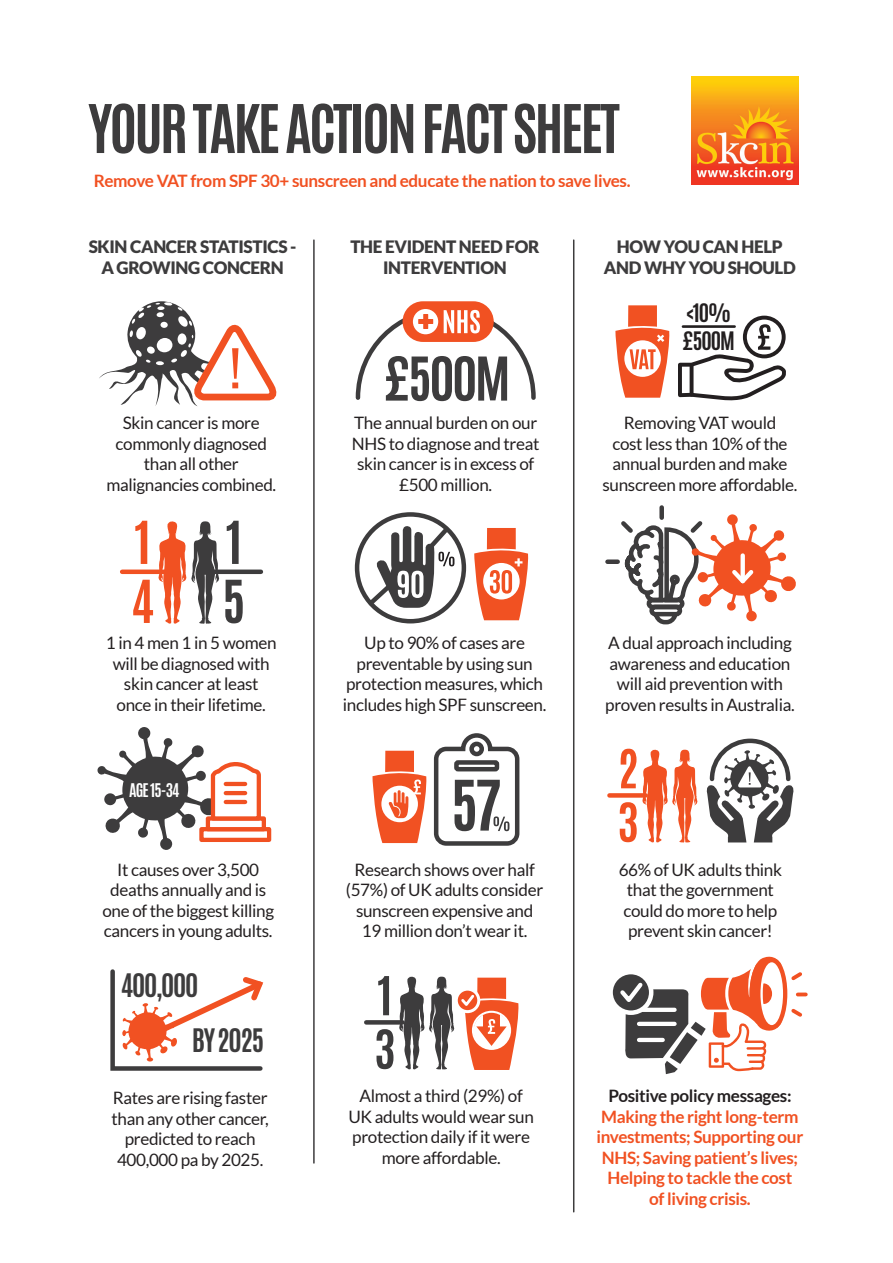
<style>
.page{position:relative;width:893px;height:1263px;background:#fff}
.page>*{position:absolute;margin:0;border:0;box-sizing:border-box;transform-origin:0 0}
.t1{font:700 57px "Antonio";letter-spacing:-.05em;color:#3d3c3d}
.t2{font:700 51.3px "Antonio";color:#3d3c3d}
.t3{font:700 27px "Antonio";letter-spacing:-.05em;color:#3d3c3d}
.t4{font:700 21.3px "Antonio";letter-spacing:-.05em;color:#231f20}
.t5{font:17.1px/20.5px "Lato";letter-spacing:-.02em;color:#231f20;text-align:center}
.t6{font:700 17.1px/20.5px "Lato";letter-spacing:-.02em;color:#f15122;text-align:center}
.t7{font:900 17.1px/20.5px "Lato";letter-spacing:-.02em;color:#3d3c3d;text-align:center}
.t8{font:700 17.1px "Lato";letter-spacing:-.02em;color:#231f20}
.t9{font:700 15.75px "Antonio";letter-spacing:-.05em;color:#fff}
</style>
<div class="page">
<hr style="left:313px;top:240px;width:2px;height:923px;background:#3d3c3d">
<hr style="left:573px;top:240px;width:1px;height:972px;background:#3d3c3d">
<svg style="left:227px;top:521px;width:12px;height:43px"></svg>
<svg style="left:225px;top:580px;width:18px;height:43px"></svg>
<div style="left:122px;top:569px;width:49px;height:5px;background:#f15122"></div>
<div style="left:208px;top:569px;width:53px;height:5px;background:#3d3c3d"></div>
<div style="left:355px;top:512px;width:111px;height:111px;border:4px solid #3d3c3d;border-radius:50%"></div>
<svg style="left:474px;top:528px;width:55px;height:92px"></svg>
<svg style="left:364px;top:523px;width:90px;height:86px"></svg>
<svg style="left:99px;top:301px;width:178px;height:106px"></svg>
<div style="left:199px;top:827px;width:72px;height:15px;background:#fff;border:4px solid #f15122"></div>
<svg style="left:263px;top:816px;width:3px;height:15px"></svg>
<svg style="left:97px;top:727px;width:166px;height:123px"></svg>
<hr style="left:226px;top:782px;width:19px;height:4px;background:#f15122">
<hr style="left:226px;top:791px;width:19px;height:4px;background:#f15122">
<hr style="left:226px;top:800px;width:19px;height:4px;background:#f15122">
<svg style="left:110px;top:969px;width:154px;height:102px"></svg>
<svg style="left:372px;top:733px;width:148px;height:113px"></svg>
<svg style="left:605px;top:505px;width:191px;height:120px"></svg>
<div style="left:743px;top:316px;width:43px;height:42px;border:4px solid #231f20;border-radius:50%"></div>
<svg style="left:678px;top:324px;width:108px;height:77px"></svg>
<hr style="left:683px;top:325px;width:52px;height:3px;background:#231f20">
<svg style="left:615px;top:305px;width:55px;height:93px"></svg>
<svg style="left:620px;top:749px;width:77px;height:93px"></svg>
<div style="left:609px;top:793px;width:37px;height:5px;background:#f15122"></div>
<svg style="left:706px;top:738px;width:88px;height:104px"></svg>
<svg style="left:378px;top:976px;width:11px;height:39px"></svg>
<svg style="left:376px;top:1029px;width:17px;height:40px"></svg>
<div style="left:366px;top:1020px;width:36px;height:5px;background:#3d3c3d"></div>
<svg style="left:399px;top:976px;width:120px;height:94px"></svg>
<div style="left:472px;top:1011px;width:39px;height:39px;border:2px solid #fff;border-radius:50%"></div>
<img style="left:691px;top:77px;width:108px;height:107px">
<svg style="left:133px;top:520px;width:86px;height:104px"></svg>
<div style="left:403px;top:301px;width:91px;height:41px;background:#f15122;border-radius:20px"></div>
<svg style="left:355px;top:305px;width:181px;height:95px"></svg>
<svg style="left:611px;top:972px;width:40px;height:41px"></svg>
<div style="left:608px;top:970px;width:45px;height:45px;border:4px solid #fff;border-radius:50%"></div>
<div style="left:760px;top:959px;width:27px;height:70px;background:#f15122;border-radius:50%"></div>
<div style="left:760px;top:962px;width:23px;height:63px;background:#fff;border-radius:50%"></div>
<svg style="left:616px;top:956px;width:165px;height:118px"></svg>
<svg style="left:791px;top:972px;width:17px;height:45px"></svg>
<h1 class="t1" style="left:88px;top:86px;width:533px">YOUR TAKE ACTION FACT SHEET</h1>
<p class="t6" style="left:94px;top:170px;width:538px">Remove VAT from SPF 30+ sunscreen and educate the nation to save lives.</p>
<p class="t7" style="left:89px;top:236px;width:209px">SKIN CANCER STATISTICS -</p>
<p class="t7" style="left:101px;top:257px;width:184px">A GROWING CONCERN</p>
<p class="t5" style="left:106px;top:413px;width:171px">Skin cancer is more commonly diagnosed than all other malignancies combined.</p>
<p class="t7" style="left:350px;top:236px;width:191px">THE EVIDENT NEED FOR</p>
<p class="t7" style="left:383px;top:257px;width:125px">INTERVENTION</p>
<p class="t2" style="left:384px;top:340px;width:128px">£500M</p>
<p class="t5" style="left:352px;top:413px;width:189px">The annual burden on our<br>NHS to diagnose and treat skin cancer is in excess of £500 million.</p>
<p class="t7" style="left:604px;top:236px;width:193px">HOW YOU CAN HELP<br>AND WHY YOU SHOULD</p>
<p class="t4" style="left:686px;top:297px;width:46px">&lt;10%</p>
<p class="t4" style="left:682px;top:325px;width:54px">£500M</p>
<p class="t5" style="left:602px;top:413px;width:196px">Removing VAT would<br>cost less than 10% of the annual burden and make sunscreen more affordable.</p>
<p class="t5" style="left:106px;top:633px;width:172px">1 in 4 men 1 in 5 women will be diagnosed with skin cancer at least once in their lifetime.</p>
<p class="t9" style="left:129px;top:778px;width:52px">AGE 15-34</p>
<p class="t5" style="left:102px;top:859px;width:173px">It causes over 3,500 deaths annually and is one of the biggest killing cancers in young adults.</p>
<p class="t3" style="left:121px;top:965px;width:79px">400,000</p>
<p class="t3" style="left:192px;top:1020px;width:74px">BY 2025</p>
<p class="t5" style="left:112px;top:1087px;width:159px">Rates are rising faster than any other cancer, predicted to reach<br>400,000 pa by 2025.</p>
<p class="t5" style="left:343px;top:633px;width:205px">Up to 90% of cases are preventable by using sun protection measures, which includes high SPF sunscreen.</p>
<p class="t5" style="left:605px;top:633px;width:191px">A dual approach including awareness and education will aid prevention with proven results in Australia.</p>
<p class="t5" style="left:346px;top:859px;width:199px">Research shows over half (57%) of UK adults consider sunscreen expensive and</p>
<p class="t5" style="left:362px;top:920px;width:167px">19 million don’t wear it.</p>
<p class="t5" style="left:619px;top:859px;width:165px">66% of UK adults think</p>
<p class="t5" style="left:627px;top:879px;width:149px">that the government</p>
<p class="t5" style="left:623px;top:900px;width:155px">could do more to help</p>
<p class="t5" style="left:628px;top:920px;width:146px">prevent skin cancer!</p>
<p class="t5" style="left:348px;top:1085px;width:187px">Almost a third (29%) of<br>UK adults would wear sun protection daily if it were more affordable.</p>
<p class="t8" style="left:608px;top:1086px;width:185px">Positive policy messages:</p>
<p class="t6" style="left:596px;top:1106px;width:208px">Making the right long-term investments; Supporting our<br>NHS; Saving patient’s lives;<br>Helping to tackle the cost</p>
<p class="t6" style="left:649px;top:1188px;width:103px">of living crisis.</p>
</div>
